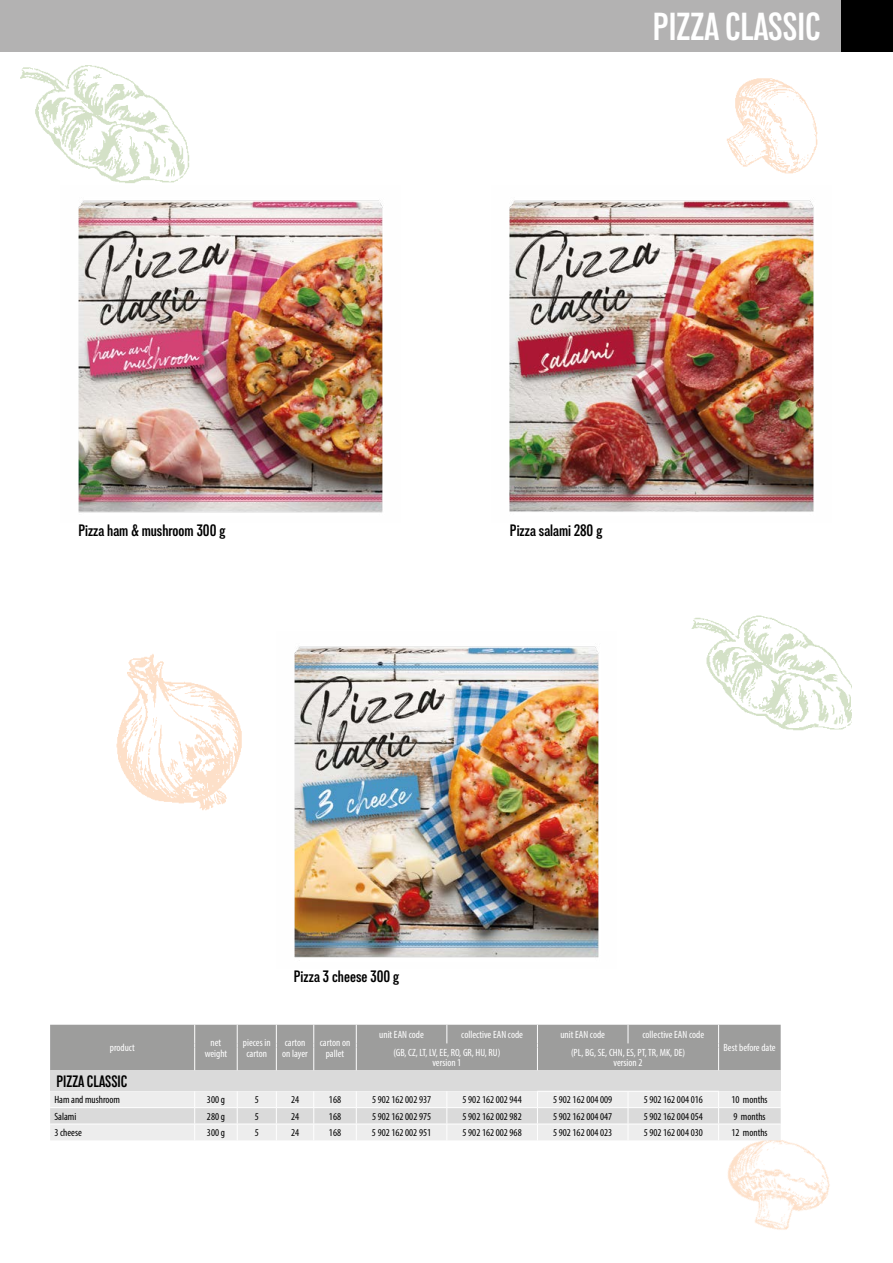
<style>
.page{position:relative;width:893px;height:1263px;background:#fff}
.page>*{position:absolute;margin:0;border:0;box-sizing:border-box;transform-origin:0 0}
.t1{font:600 condensed 39px "Lorimer No 2";color:#fff}
.t2{font:600 condensed 16.5px "Lorimer No 2";color:#000}
.t3{font:condensed 10.5px "Myriad Pro";color:#000}
.t4{font:condensed 10.5px/10.5px "Myriad Pro";color:#fff;text-align:center}
</style>
<div class="page">
<img style="left:294px;top:646px;width:305px;height:312px">
<img style="left:78px;top:200px;width:305px;height:313px">
<img style="left:509px;top:200px;width:305px;height:312px">
<div style="left:0;top:0;width:842px;height:51px;background:#b3b2b2"></div>
<div style="left:842px;top:0;width:51px;height:51px;background:#000"></div>
<img style="left:116px;top:654px;width:126px;height:157px">
<img style="left:20px;top:65px;width:170px;height:118px">
<img style="left:691px;top:615px;width:161px;height:116px">
<img style="left:726px;top:78px;width:92px;height:96px">
<img style="left:728px;top:1140px;width:102px;height:90px">
<div style="left:50px;top:1070px;width:731px;height:21px;background:#dadada"></div>
<div style="left:50px;top:1025px;width:731px;height:45px;background:#9d9d9c"></div>
<svg style="left:50px;top:1091px;width:731px;height:49px;background:#e8e8e8"></svg>
<h1 class="t1" style="left:653px;top:5px;width:169px">PIZZA CLASSIC</h1>
<h2 class="t2" style="left:78px;top:521px;width:149px">Pizza ham &amp; mushroom 300 g</h2>
<h2 class="t2" style="left:510px;top:521px;width:94px">Pizza salami 280 g</h2>
<h2 class="t2" style="left:294px;top:967px;width:107px">Pizza 3 cheese 300 g</h2>
<p class="t4" style="left:110px;top:1042px;width:27px">product</p>
<p class="t4" style="left:205px;top:1037px;width:24px">net weight</p>
<p class="t4" style="left:243px;top:1037px;width:29px">pieces in carton</p>
<p class="t4" style="left:282px;top:1037px;width:27px;text-align:left">carton on layer</p>
<p class="t4" style="left:320px;top:1037px;width:32px">carton on pallet</p>
<p class="t4" style="left:379px;top:1029px;width:46px">unit EAN code</p>
<p class="t4" style="left:461px;top:1029px;width:63px">collective EAN code</p>
<p class="t4" style="left:560px;top:1029px;width:46px">unit EAN code</p>
<p class="t4" style="left:642px;top:1029px;width:63px">collective EAN code</p>
<p class="t4" style="left:393px;top:1047px;width:108px">(GB, CZ, LT, LV, EE, RO, GR, HU, RU) version 1</p>
<p class="t4" style="left:571px;top:1047px;width:116px">(PL, BG, SE, CHN, ES, PT, TR, MK, DE) version 2</p>
<p class="t4" style="left:723px;top:1042px;width:54px">Best before date</p>
<h2 class="t2" style="left:57px;top:1072px;width:72px">PIZZA CLASSIC</h2>
<p class="t3" style="left:54px;top:1093px;width:67px">Ham and mushroom</p>
<p class="t3" style="left:207px;top:1093px;width:19px">300 g</p>
<p class="t3" style="left:255px;top:1093px;width:6px">5</p>
<p class="t3" style="left:291px;top:1093px;width:10px">24</p>
<p class="t3" style="left:329px;top:1093px;width:14px">168</p>
<p class="t3" style="left:372px;top:1093px;width:61px">5 902 162 002 937</p>
<p class="t3" style="left:463px;top:1093px;width:61px">5 902 162 002 944</p>
<p class="t3" style="left:553px;top:1093px;width:61px">5 902 162 004 009</p>
<p class="t3" style="left:644px;top:1093px;width:61px">5 902 162 004 016</p>
<p class="t3" style="left:732px;top:1093px;width:38px">10 months</p>
<p class="t3" style="left:54px;top:1110px;width:23px">Salami</p>
<p class="t3" style="left:207px;top:1110px;width:19px">280 g</p>
<p class="t3" style="left:255px;top:1110px;width:6px">5</p>
<p class="t3" style="left:291px;top:1110px;width:10px">24</p>
<p class="t3" style="left:329px;top:1110px;width:14px">168</p>
<p class="t3" style="left:372px;top:1110px;width:61px">5 902 162 002 975</p>
<p class="t3" style="left:463px;top:1110px;width:61px">5 902 162 002 982</p>
<p class="t3" style="left:553px;top:1110px;width:61px">5 902 162 004 047</p>
<p class="t3" style="left:644px;top:1110px;width:61px">5 902 162 004 054</p>
<p class="t3" style="left:734px;top:1110px;width:34px">9 months</p>
<p class="t3" style="left:54px;top:1126px;width:29px">3 cheese</p>
<p class="t3" style="left:207px;top:1126px;width:19px">300 g</p>
<p class="t3" style="left:255px;top:1126px;width:6px">5</p>
<p class="t3" style="left:291px;top:1126px;width:10px">24</p>
<p class="t3" style="left:329px;top:1126px;width:14px">168</p>
<p class="t3" style="left:372px;top:1126px;width:61px">5 902 162 002 951</p>
<p class="t3" style="left:463px;top:1126px;width:61px">5 902 162 002 968</p>
<p class="t3" style="left:553px;top:1126px;width:61px">5 902 162 004 023</p>
<p class="t3" style="left:644px;top:1126px;width:61px">5 902 162 004 030</p>
<p class="t3" style="left:732px;top:1126px;width:38px">12 months</p>
</div>
